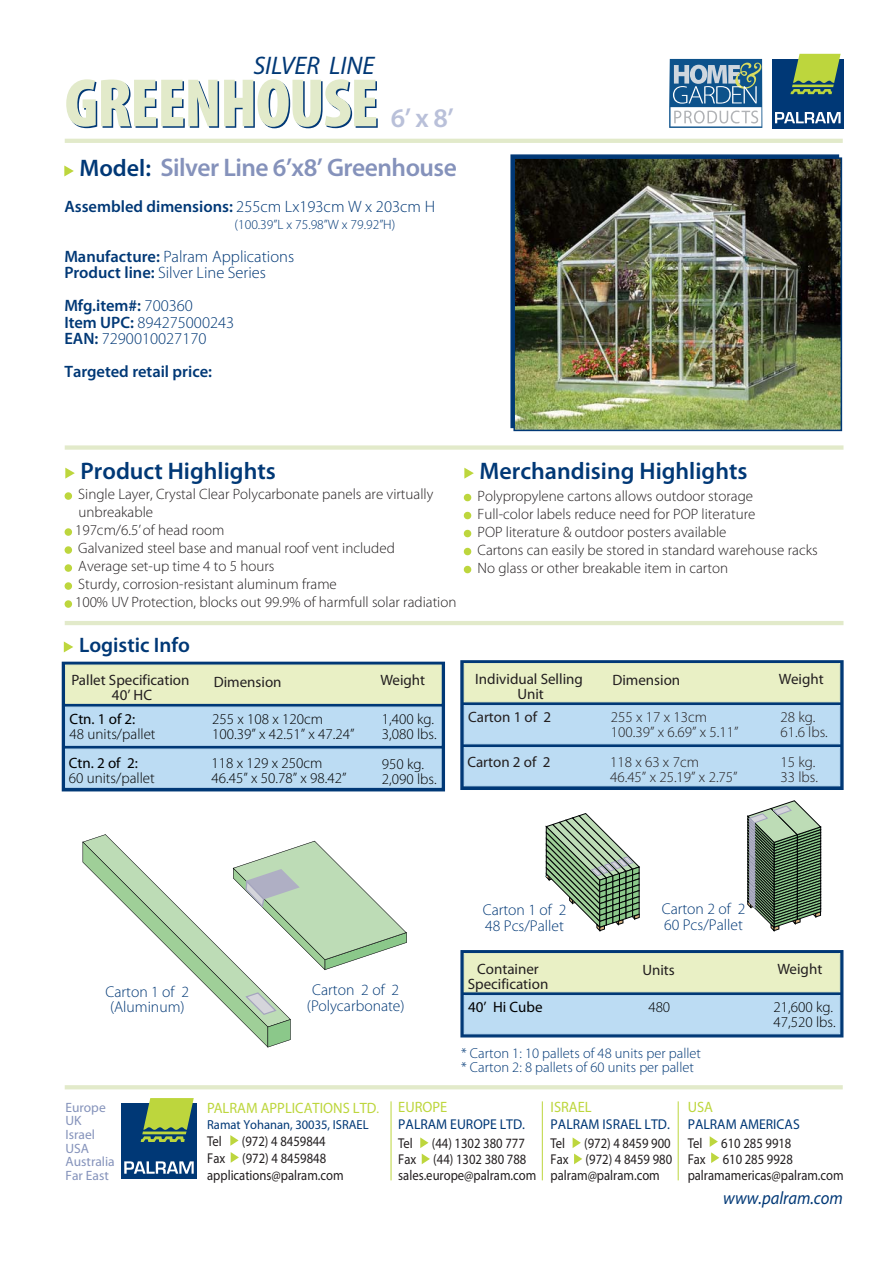
<style>
.page{position:relative;width:893px;height:1263px;background:#fff}
.page>*{position:absolute;margin:0;border:0;box-sizing:border-box;transform-origin:0 0}
.t1{font:600 27px "Myriad Pro";color:#b9c0d9}
.t2{font:600 25.5px "Myriad Pro";letter-spacing:-.02em;color:#8592bb}
.t3{font:italic 25.5px "Myriad Pro";color:#003876}
.t4{font:600 24px "Myriad Pro";color:#003876}
.t5{font:600 21px "Myriad Pro";color:#003876}
.t6{font:italic 18px "Myriad Pro";color:#003876;scale:.92 1}
.t7{font:300 16.5px/16.5px "Myriad Pro";color:#003876}
.t8{font:600 16.5px "Myriad Pro";color:#003876}
.t9{font:300 15.6px/15.6px "Myriad Pro";color:#003876}
.t10{font:300 15px/18px "Myriad Pro";color:#231f20}
.t11{font:300 15px/15px "Myriad Pro";color:#000}
.t12{font:15px "Myriad Pro";color:#231f20}
.t13{font:15px "Myriad Pro";color:#bdd63d;scale:.96 1}
.t14{font:15px "Myriad Pro";color:#000}
.t15{font:300 14.4px/14.4px "Myriad Pro";color:#003876}
.t16{font:14.25px/16.2px "Myriad Pro";color:#231f20;scale:.89 1}
.t17{font:14.25px "Myriad Pro";color:#003876;scale:.96 1}
.t18{font:13.5px/13.5px "Myriad Pro";color:#8593bb}
.t19{font:300 13.5px "Myriad Pro";color:#003876}
.t20{font:13.05px "Myriad Pro";color:#003876;scale:.96 1}
.s1{font-size:24px;color:#003876}
.s2{font-weight:300}
.s3{font-weight:600}
.s4{font-size:13.05px}
</style>
<div class="page">
<svg style="left:65px;top:492px;width:7px;height:8px"></svg>
<svg style="left:65px;top:528px;width:7px;height:8px"></svg>
<svg style="left:65px;top:546px;width:7px;height:8px"></svg>
<svg style="left:65px;top:564px;width:7px;height:8px"></svg>
<svg style="left:65px;top:582px;width:7px;height:8px"></svg>
<svg style="left:65px;top:600px;width:7px;height:8px"></svg>
<hr style="left:65px;top:139px;width:777px;height:4px;background:#e2eaca">
<hr style="left:65px;top:1085px;width:777px;height:4px;background:#e2eaca">
<div style="left:771px;top:59px;width:72px;height:69px;background:#003876"></div>
<svg style="left:775px;top:112px;width:65px;height:11px"></svg>
<svg style="left:790px;top:54px;width:50px;height:40px"></svg>
<svg style="left:65px;top:468px;width:10px;height:11px"></svg>
<svg style="left:64px;top:642px;width:9px;height:10px"></svg>
<div style="left:65px;top:445px;width:778px;height:5px;background:#e2eaca"></div>
<hr style="left:65px;top:621px;width:778px;height:4px;background:#e2eaca">
<div style="left:464px;top:494px;width:7px;height:7px;background:#bdd63d;border:2px solid #bdd63d;border-radius:50%"></div>
<div style="left:464px;top:512px;width:7px;height:7px;background:#bdd63d;border:2px solid #bdd63d;border-radius:50%"></div>
<div style="left:464px;top:530px;width:7px;height:7px;background:#bdd63d;border:2px solid #bdd63d;border-radius:50%"></div>
<div style="left:464px;top:548px;width:7px;height:7px;background:#bdd63d;border:2px solid #bdd63d;border-radius:50%"></div>
<div style="left:464px;top:566px;width:7px;height:7px;background:#bdd63d;border:2px solid #bdd63d;border-radius:50%"></div>
<svg style="left:464px;top:468px;width:10px;height:11px"></svg>
<svg style="left:66px;top:79px;width:312px;height:49px"></svg>
<img style="left:516px;top:160px;width:323px;height:268px">
<div style="left:513px;top:157px;width:329px;height:274px;border:2px solid #003876"></div>
<svg style="left:669px;top:59px;width:93px;height:69px"></svg>
<hr style="left:390px;top:1101px;width:1px;height:79px;background:#bdd63d">
<div style="left:121px;top:1103px;width:76px;height:76px;background:#003876"></div>
<svg style="left:124px;top:1161px;width:70px;height:13px"></svg>
<svg style="left:141px;top:1098px;width:53px;height:44px"></svg>
<svg style="left:420px;top:1137px;width:8px;height:11px"></svg>
<svg style="left:422px;top:1154px;width:8px;height:10px"></svg>
<svg style="left:709px;top:1136px;width:10px;height:27px"></svg>
<hr style="left:677px;top:1101px;width:1px;height:79px;background:#bdd63d">
<svg style="left:230px;top:1135px;width:8px;height:11px"></svg>
<svg style="left:231px;top:1152px;width:8px;height:11px"></svg>
<svg style="left:572px;top:1137px;width:9px;height:11px"></svg>
<svg style="left:574px;top:1154px;width:8px;height:10px"></svg>
<hr style="left:542px;top:1101px;width:1px;height:79px;background:#bdd63d">
<svg style="left:64px;top:166px;width:10px;height:10px"></svg>
<svg style="left:545px;top:813px;width:95px;height:119px"></svg>
<svg style="left:747px;top:800px;width:74px;height:132px"></svg>
<svg style="left:460px;top:950px;width:383px;height:88px;background:#1e5085"></svg>
<div style="left:463px;top:953px;width:377px;height:39px;background:#e9f0c5;border:1px solid #e9f0c5"></div>
<div style="left:463px;top:995px;width:377px;height:39px;background:#bcdcf3"></div>
<svg style="left:82px;top:834px;width:325px;height:214px"></svg>
<svg style="left:62px;top:662px;width:383px;height:129px;background:#164b82"></svg>
<div style="left:65px;top:665px;width:376px;height:39px;background:#e9f0c5;border:1px solid #e9f0c5"></div>
<div style="left:65px;top:707px;width:376px;height:39px;background:#bcdcf3;border:1px solid #bcdcf3"></div>
<div style="left:65px;top:749px;width:376px;height:39px;background:#bcdcf3;border:1px solid #bcdcf3"></div>
<svg style="left:460px;top:660px;width:383px;height:130px;background:#154981"></svg>
<div style="left:463px;top:663px;width:377px;height:39px;background:#e9f0c5;border:1px solid #e9f0c5"></div>
<div style="left:463px;top:705px;width:377px;height:39px;background:#bcdcf3"></div>
<div style="left:463px;top:747px;width:377px;height:39px;background:#bcdcf3"></div>
<h2 class="t3" style="left:253px;top:56px;width:123px">SILVER LINE</h2>
<h1 class="t1" style="left:391px;top:108px;width:64px">6’ x 8’</h1>
<h2 class="t2" style="left:79px;top:158px;width:379px"><span class="s1">Model:</span> Silver Line 6’x8’ Greenhouse</h2>
<p class="t8" style="left:64px;top:201px;width:372px">Assembled dimensions: <span class="s2">255cm Lx193cm W x 203cm H</span></p>
<p class="t19" style="left:234px;top:219px;width:162px">(100.39”L x 75.98”W x 79.92”H)</p>
<p class="t7" style="left:64px;top:249px;width:231px"><span class="s3">Manufacture:</span> Palram Applications<br><span class="s3">Product line:</span> Silver Line Series</p>
<p class="t7" style="left:64px;top:299px;width:171px"><span class="s3">Mfg.item#:</span> 700360<br><span class="s3">Item UPC:</span> 894275000243<br><span class="s3">EAN:</span> 7290010027170</p>
<p class="t8" style="left:64px;top:366px;width:149px">Targeted retail price:</p>
<h3 class="t4" style="left:80px;top:461px;width:197px">Product Highlights</h3>
<h3 class="t4" style="left:479px;top:461px;width:269px">Merchandising Highlights</h3>
<p class="t10" style="left:75px;top:486px;width:383px">Single Layer, Crystal Clear Polycarbonate panels are virtually unbreakable<br>197cm/6.5’ of head room<br>Galvanized steel base and manual roof vent included<br>Average set-up time 4 to 5 hours<br>Sturdy, corrosion-resistant aluminum frame<br>100% UV Protection, blocks out 99.9% of harmfull solar radiation</p>
<p class="t10" style="left:477px;top:488px;width:341px">Polypropylene cartons allows outdoor storage<br>Full-color labels reduce need for POP literature<br>POP literature &amp; outdoor posters available<br>Cartons can easily be stored in standard warehouse racks No glass or other breakable item in carton</p>
<h3 class="t5" style="left:79px;top:637px;width:112px">Logistic Info</h3>
<p class="t12" style="left:71px;top:675px;width:120px">Pallet Specification</p>
<p class="t12" style="left:214px;top:676px;width:69px">Dimension</p>
<p class="t12" style="left:380px;top:675px;width:46px">Weight</p>
<p class="t12" style="left:112px;top:690px;width:42px">40’ HC</p>
<p class="t11" style="left:382px;top:712px;width:56px">1,400 kg.<br>3,080 lbs.</p>
<p class="t11" style="left:382px;top:757px;width:56px">950 kg.<br>2,090 lbs.</p>
<p class="t14" style="left:70px;top:713px;width:67px">Ctn. 1 of 2:</p>
<p class="t11" style="left:70px;top:727px;width:87px">48 units/pallet</p>
<p class="t14" style="left:69px;top:757px;width:70px">Ctn. 2 of 2:</p>
<p class="t11" style="left:69px;top:772px;width:87px">60 units/pallet</p>
<p class="t11" style="left:212px;top:712px;width:144px">255 x 108 x 120cm<br>100.39” x 42.51” x 47.24”</p>
<p class="t11" style="left:211px;top:757px;width:136px">118 x 129 x 250cm<br>46.45” x 50.78” x 98.42”</p>
<p class="t12" style="left:475px;top:673px;width:109px">Individual Selling</p>
<p class="t12" style="left:612px;top:675px;width:69px">Dimension</p>
<p class="t12" style="left:778px;top:673px;width:46px">Weight</p>
<p class="t12" style="left:517px;top:688px;width:28px">Unit</p>
<p class="t10" style="left:780px;top:711px;width:49px;line-height:15px">28 kg.<br>61.6 lbs.</p>
<p class="t10" style="left:780px;top:756px;width:39px;line-height:15px">15 kg.<br>33 lbs.</p>
<p class="t12" style="left:468px;top:712px;width:84px">Carton 1 of 2</p>
<p class="t12" style="left:467px;top:756px;width:84px">Carton 2 of 2</p>
<p class="t10" style="left:610px;top:755px;width:129px;line-height:15px">118 x 63 x 7cm<br>46.45” x 25.19” x 2.75”</p>
<p class="t10" style="left:610px;top:711px;width:129px;line-height:15px">255 x 17 x 13cm<br>100.39” x 6.69” x 5.11”</p>
<p class="t9" style="left:106px;top:985px;width:85px">Carton 1 of 2 (Aluminum)</p>
<p class="t9" style="left:307px;top:983px;width:99px;text-align:center">Carton 2 of 2 (Polycarbonate)</p>
<p class="t9" style="left:483px;top:903px;width:85px">Carton 1 of 2<br>48 Pcs/Pallet</p>
<p class="t9" style="left:661px;top:902px;width:85px">Carton 2 of 2<br>60 Pcs/Pallet</p>
<p class="t12" style="left:477px;top:963px;width:63px">Container</p>
<p class="t12" style="left:642px;top:965px;width:34px">Units</p>
<p class="t12" style="left:777px;top:963px;width:46px">Weight</p>
<p class="t12" style="left:468px;top:978px;width:82px">Specification</p>
<p class="t11" style="left:773px;top:1001px;width:64px">21,600 kg.<br>47,520 lbs.</p>
<p class="t14" style="left:468px;top:1002px;width:76px">40’ Hi Cube</p>
<p class="t11" style="left:648px;top:1001px;width:23px">480</p>
<p class="t15" style="left:461px;top:1047px;width:241px">* Carton 1: 10 pallets of 48 units per pallet * Carton 2: 8 pallets of 60 units per pallet</p>
<p class="t18" style="left:65px;top:1101px;width:51px">Europe<br>UK<br>Israel<br>USA<br>Australia<br>Far East</p>
<p class="t13" style="left:398px;top:1101px;width:53px">EUROPE</p>
<p class="t13" style="left:207px;top:1102px;width:181px">PALRAM APPLICATIONS LTD<span class="s4">.</span></p>
<p class="t20" style="left:207px;top:1119px;width:170px">Ramat Yohanan, 30035, ISRAEL</p>
<p class="t16" style="left:207px;top:1134px;width:18px">Tel</p>
<p class="t17" style="left:398px;top:1119px;width:134px">PALRAM EUROPE LTD.</p>
<p class="t16" style="left:398px;top:1136px;width:18px">Tel</p>
<p class="t16" style="left:207px;top:1133px;width:155px;line-height:17px;text-indent:35px">(972) 4 8459844<br>Fax (972) 4 8459848 applications@palram.com</p>
<p class="t16" style="left:398px;top:1136px;width:157px;text-indent:34px">(44) 1302 380 777<br>Fax (44) 1302 380 788 sales.europe@palram.com</p>
<p class="t13" style="left:550px;top:1101px;width:44px">ISRAEL</p>
<p class="t17" style="left:550px;top:1119px;width:126px">PALRAM ISRAEL LTD.</p>
<p class="t16" style="left:550px;top:1136px;width:18px">Tel</p>
<p class="t16" style="left:550px;top:1136px;width:138px;text-align:justify;text-indent:34px">(972) 4 8459 900<br>Fax (972) 4 8459 980 palram@palram.com</p>
<p class="t13" style="left:687px;top:1101px;width:28px">USA</p>
<p class="t17" style="left:687px;top:1119px;width:118px">PALRAM AMERICAS</p>
<p class="t16" style="left:687px;top:1136px;width:18px">Tel</p>
<p class="t16" style="left:687px;top:1136px;width:177px;text-indent:34px">610 285 9918<br>Fax 610 285 9928 palramamericas@palram.com</p>
<p class="t6" style="left:723px;top:1191px;width:132px">www.palram.com</p>
</div>
